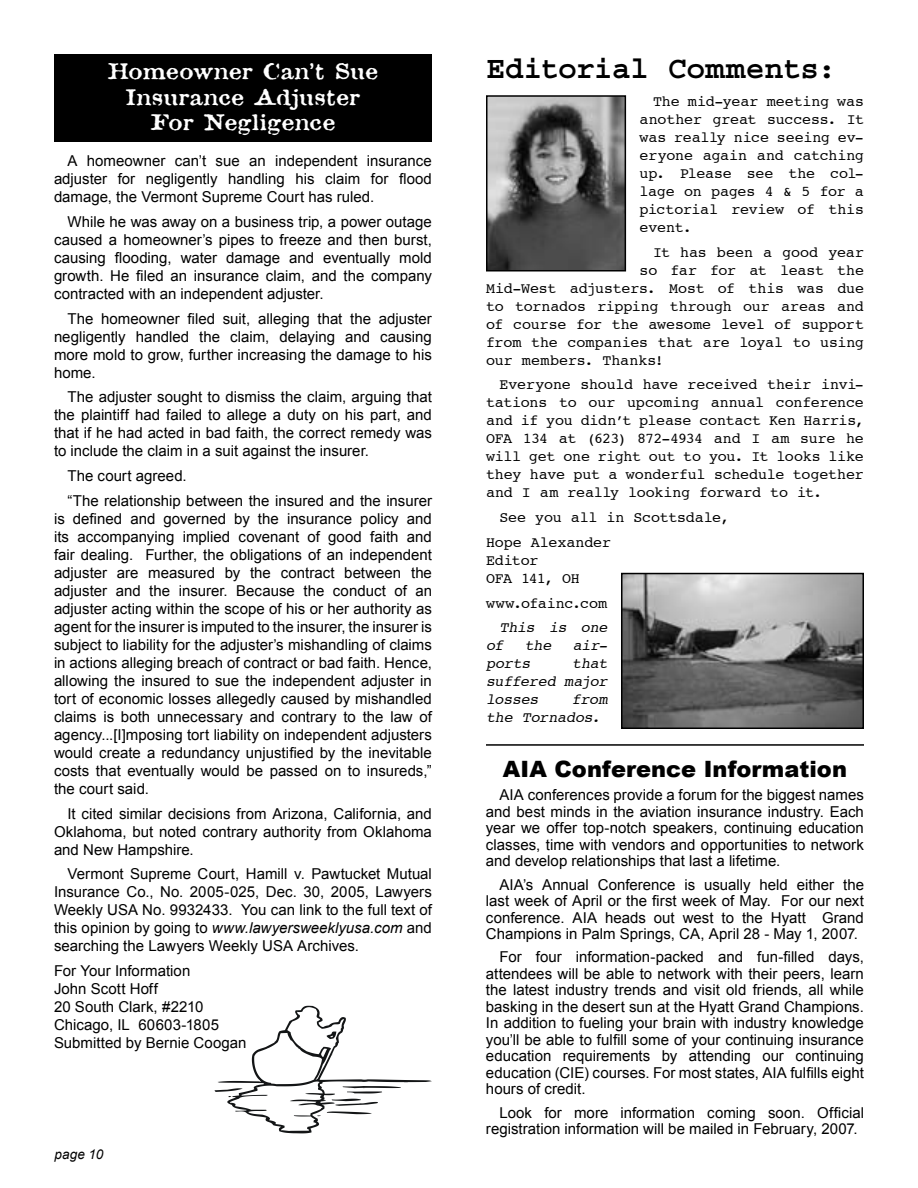
<style>
.page{position:relative;width:918px;height:1188px;background:#fff}
.page>*{position:absolute;margin:0;border:0;box-sizing:border-box;transform-origin:0 0}
.t1{font:700 31.5px "Courier";letter-spacing:-.02em;color:#000}
.t2{font:900 22.5px "Arial";letter-spacing:.005em;color:#000}
.t3{font:21px/25.5px "Attic";letter-spacing:.025em;color:#fff;text-align:center;scale:1.1 1}
.t4{font:15px/18px "Arial";color:#000;text-align:justify}
.t5{font:15px/18px "Courier";letter-spacing:-.01em;color:#000;text-align:justify}
.t6{font:italic 15px/18px "Courier";color:#000;text-align:justify}
.t7{font:italic 13.5px "Arial";letter-spacing:.005em;color:#000}
.s1{font-style:italic}
</style>
<div class="page">
<img style="left:489px;top:98px;width:134px;height:171px">
<div style="left:486px;top:95px;width:140px;height:177px;border:2px solid #000"></div>
<img style="left:624px;top:576px;width:237px;height:150px">
<div style="left:621px;top:573px;width:243px;height:156px;border:2px solid #000"></div>
<hr style="left:486px;top:744px;width:378px;height:2px;background:#000">
<div style="left:54px;top:54px;width:378px;height:88px;background:#000"></div>
<svg style="left:215px;top:1006px;width:217px;height:127px"></svg>
<h3 class="t3" style="left:108px;top:58px;width:247px">Homeowner Can’t Sue<br>Insurance Adjuster<br>For Negligence</h3>
<p class="t4" style="left:54px;top:152px;width:379px;text-indent:14px">A homeowner can’t sue an independent insurance adjuster for negligently handling his claim for flood damage, the Vermont Supreme Court has ruled.</p>
<p class="t4" style="left:54px;top:213px;width:379px;text-indent:14px">While he was away on a business trip, a power outage caused a homeowner’s pipes to freeze and then burst, causing flooding, water damage and eventually mold growth. He filed an insurance claim, and the company contracted with an independent adjuster.</p>
<p class="t4" style="left:54px;top:309px;width:379px;text-indent:14px">The homeowner filed suit, alleging that the adjuster negligently handled the claim, delaying and causing more mold to grow, further increasing the damage to his home.</p>
<p class="t4" style="left:54px;top:388px;width:379px;text-indent:14px">The adjuster sought to dismiss the claim, arguing that the plaintiff had failed to allege a duty on his part, and that if he had acted in bad faith, the correct remedy was to include the claim in a suit against the insurer.</p>
<p class="t4" style="left:68px;top:464px;width:366px;line-height:24.8px">The court agreed.<br>“The relationship between the insured and the insurer</p>
<p class="t4" style="left:54px;top:510px;width:380px">is defined and governed by the insurance policy and its accompanying implied covenant of good faith and fair dealing. Further, the obligations of an independent adjuster are measured by the contract between the adjuster and the insurer. Because the conduct of an adjuster acting within the scope of his or her authority as agent for the insurer is imputed to the insurer, the insurer is subject to liability for the adjuster’s mishandling of claims in actions alleging breach of contract or bad faith. Hence, allowing the insured to sue the independent adjuster in tort of economic losses allegedly caused by mishandled claims is both unnecessary and contrary to the law of agency...[I]mposing tort liability on independent adjusters would create a redundancy unjustified by the inevitable costs that eventually would be passed on to insureds,” the court said.</p>
<p class="t4" style="left:54px;top:804px;width:379px;text-indent:14px">It cited similar decisions from Arizona, California, and Oklahoma, but noted contrary authority from Oklahoma and New Hampshire.</p>
<p class="t4" style="left:54px;top:865px;width:379px;text-indent:14px">Vermont Supreme Court, Hamill v. Pawtucket Mutual Insurance Co., No. 2005-025, Dec. 30, 2005, Lawyers Weekly USA No. 9932433. You can link to the full text of this opinion by going to <span class="s1">www.lawyersweeklyusa.com</span> and searching the Lawyers Weekly USA Archives.</p>
<p class="t4" style="left:54px;top:962px;width:194px;text-align:left">For Your Information<br>John Scott Hoff<br>20 South Clark, #2210<br>Chicago, IL 60603-1805<br>Submitted by Bernie Coogan</p>
<p class="t7" style="left:55px;top:1147px;width:50px">page 10</p>
<h1 class="t1" style="left:486px;top:52px;width:352px">Editorial Comments:</h1>
<p class="t5" style="left:640px;top:93px;width:226px;text-indent:14px">The mid-year meeting was another great success. It was really nice seeing ev&shy;eryone again and catching up. Please see the col&shy;lage on pages 4 &amp; 5 for a pictorial review of this event.</p>
<p class="t5" style="left:653px;top:244px;width:212px">It has been a good year</p>
<p class="t5" style="left:640px;top:262px;width:226px">so far for at least the</p>
<p class="t5" style="left:486px;top:280px;width:380px">Mid-West adjusters. Most of this was due</p>
<p class="t5" style="left:486px;top:298px;width:379px">to tornados ripping through our areas and</p>
<p class="t5" style="left:486px;top:316px;width:380px">of course for the awesome level of support</p>
<p class="t5" style="left:486px;top:334px;width:379px">from the companies that are loyal to using</p>
<p class="t5" style="left:486px;top:352px;width:179px">our members. Thanks!</p>
<p class="t5" style="left:486px;top:377px;width:379px;text-indent:14px">Everyone should have received their invi&shy;tations to our upcoming annual conference and if you didn’t please contact Ken Harris, OFA 134 at (623) 872-4934 and I am sure he will get one right out to you. It looks like they have put a wonderful schedule together and I am really looking forward to it.</p>
<p class="t5" style="left:486px;top:506px;width:245px;line-height:24.8px;text-indent:14px">See you all in Scottsdale,<br>Hope Alexander</p>
<p class="t5" style="left:486px;top:552px;width:95px">Editor<br>OFA 141, OH</p>
<p class="t5" style="left:486px;top:595px;width:123px">www.ofainc.com</p>
<p class="t6" style="left:486px;top:620px;width:126px;text-indent:14px">This is one of the air&shy;ports</p>
<p class="t6" style="left:486px;top:656px;width:126px;text-indent:86px">that suffered major losses</p>
<p class="t6" style="left:486px;top:692px;width:126px;text-indent:86px">from the Tornados.</p>
<h2 class="t2" style="left:503px;top:756px;width:346px">AIA Conference Information</h2>
<p class="t4" style="left:486px;top:787px;width:380px;line-height:16.5px;text-indent:14px">AIA conferences provide a forum for the biggest names and best minds in the aviation insurance industry. Each year we offer top-notch speakers, continuing education classes, time with vendors and opportunities to network and develop relationships that last a lifetime.</p>
<p class="t4" style="left:486px;top:876px;width:380px;line-height:16.5px;text-indent:14px">AIA’s Annual Conference is usually held either the last week of April or the first week of May. For our next conference. AIA heads out west to the Hyatt Grand Champions in Palm Springs, CA, April 28 - May 1, 2007.</p>
<p class="t4" style="left:486px;top:949px;width:379px;line-height:16.5px;text-indent:14px">For four information-packed and fun-filled days, attendees will be able to network with their peers, learn the latest industry trends and visit old friends, all while basking in the desert sun at the Hyatt Grand Champions.<br>In addition to fueling your brain with industry knowledge you’ll be able to fulfill some of your continuing insurance education requirements by attending our continuing education (CIE) courses. For most states, AIA fulfills eight hours of credit.</p>
<p class="t4" style="left:486px;top:1104px;width:380px;line-height:16.5px;text-indent:14px">Look for more information coming soon. Official registration information will be mailed in February, 2007.</p>
</div>
